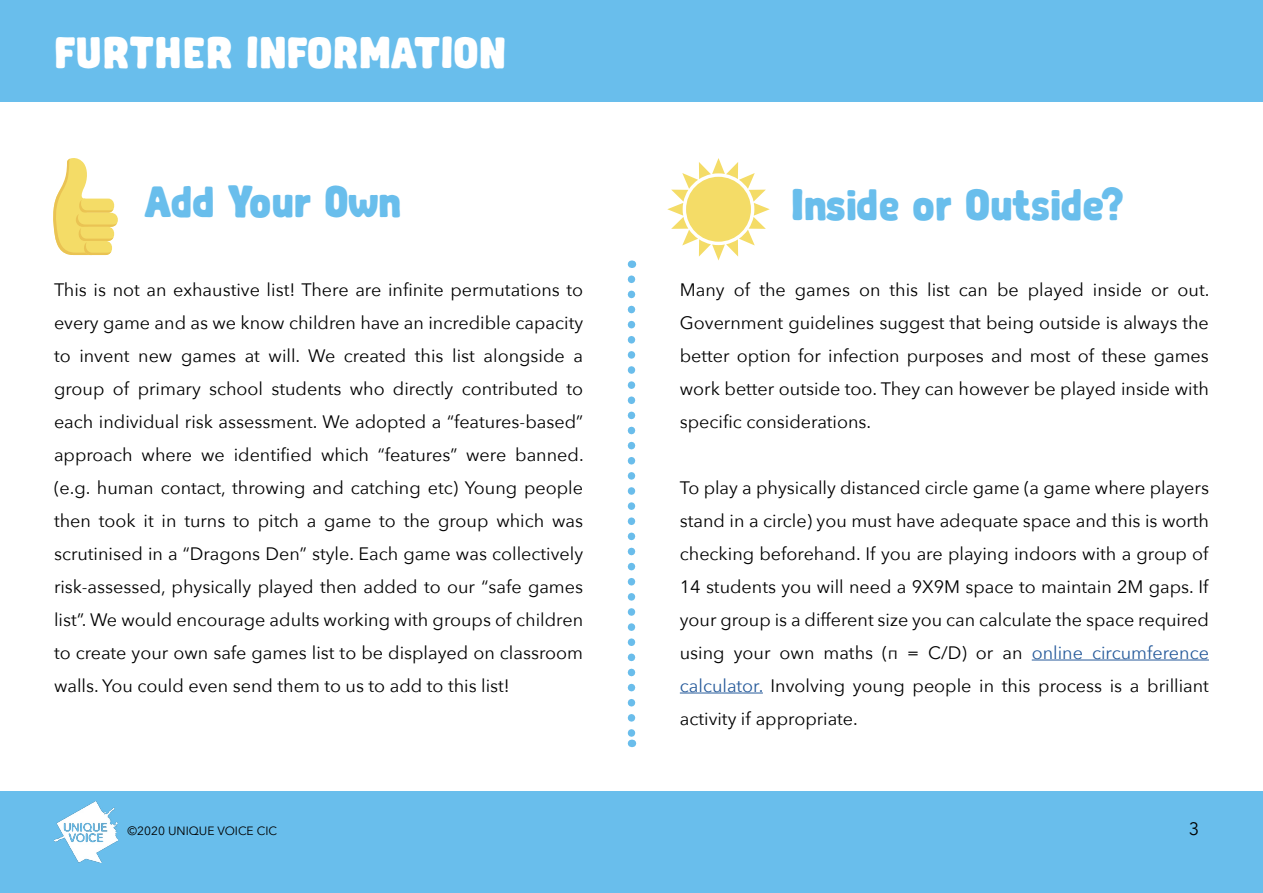
<style>
.page{position:relative;width:1263px;height:893px;background:#fff}
.page>*{position:absolute;margin:0;border:0;box-sizing:border-box;transform-origin:0 0}
.t1{font:42px "Abraham";color:#69beec}
.t2{font:42px "Abraham";color:#fff}
.t3{font:18px/33px "Avenir Next";color:#000;text-align:justify}
.t4{font:12px "Avenir Next";color:#000}
.s1{color:#275b9b}
</style>
<div class="page">
<div style="left:0;top:791px;width:1263px;height:102px;background:#69beec"></div>
<div style="left:0;top:0;width:1263px;height:102px;background:#69beec"></div>
<img style="left:54px;top:802px;width:63px;height:61px">
<svg style="left:53px;top:158px;width:65px;height:97px"></svg>
<svg style="left:667px;top:158px;width:103px;height:102px"></svg>
<div style="left:686px;top:177px;width:65px;height:65px;background:#f4dc67;border-radius:50%"></div>
<svg style="left:628px;top:279px;width:7px;height:468px"></svg>
<hr style="left:1032px;top:660px;width:177px;height:1px;background:#275b9b">
<hr style="left:680px;top:693px;width:83px;height:1px;background:#275b9b">
<h1 class="t2" style="left:54px;top:27px;width:454px">FURTHER INFORMATION</h1>
<h1 class="t1" style="left:144px;top:176px;width:258px">Add Your Own</h1>
<h1 class="t1" style="left:791px;top:179px;width:334px">Inside or Outside?</h1>
<p class="t3" style="left:54px;top:272px;width:531px">This is not an exhaustive list! There are infinite permutations to every game and as we know children have an incredible capacity to invent new games at will. We created this list alongside a group of primary school students who directly contributed to each individual risk assessment. We adopted a “features-based” approach where we identified which “features” were banned. (e.g. human contact, throwing and catching etc) Young people then took it in turns to pitch a game to the group which was scrutinised in a “Dragons Den” style. Each game was collectively risk-assessed, physically played then added to our “safe games list”. We would encourage adults working with groups of children to create your own safe games list to be displayed on classroom walls. You could even send them to us to add to this list!</p>
<p class="t3" style="left:680px;top:272px;width:531px">Many of the games on this list can be played inside or out.<br>Government guidelines suggest that being outside is always the better option for infection purposes and most of these games work better outside too. They can however be played inside with specific considerations.</p>
<p class="t3" style="left:680px;top:470px;width:531px">To play a physically distanced circle game (a game where players stand in a circle) you must have adequate space and this is worth checking beforehand. If you are playing indoors with a group of 14 students you will need a 9X9M space to maintain 2M gaps. If your group is a different size you can calculate the space required using your own maths (π = C/D) or an <span class="s1">online circumference calculator.</span> Involving young people in this process is a brilliant activity if appropriate.</p>
<p class="t4" style="left:128px;top:821px;width:151px">©2020 UNIQUE VOICE CIC</p>
<p class="t3" style="left:1189px;top:812px;width:12px">3</p>
</div>
